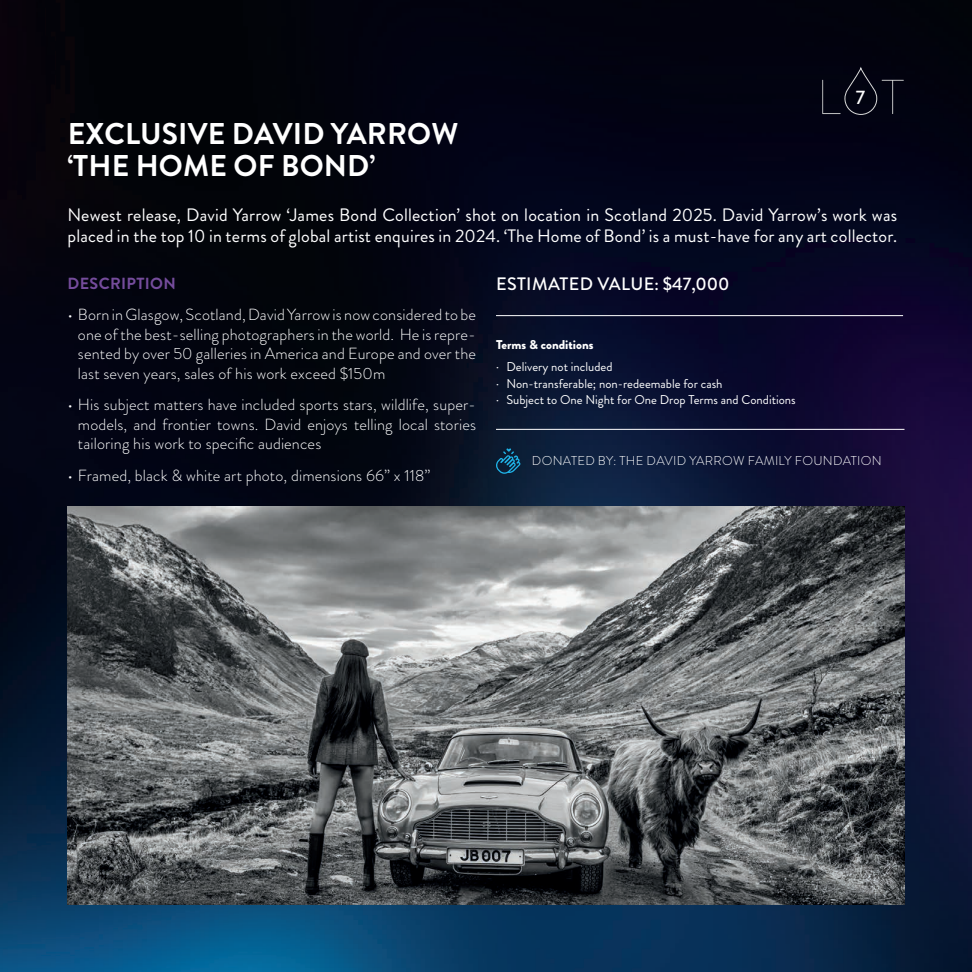
<style>
.page{position:relative;width:972px;height:972px;background:#fff}
.page>*{position:absolute;margin:0;border:0;box-sizing:border-box;transform-origin:0 0}
.t1{font:700 30px/31.5px "Brandon Grotesque";letter-spacing:.005em;color:#fff}
.t2{font:500 19.5px "Brandon Grotesque";color:#fff}
.t3{font:18px/21px "Brandon Grotesque";letter-spacing:.01em;color:#fff}
.t4{font:500 18px "Brandon Grotesque";letter-spacing:.02em;color:#fff}
.t5{font:300 16.2px/19.5px "Brandon Grotesque";letter-spacing:.01em;color:#fff;text-align:justify}
.t6{font:700 16.2px "Brandon Grotesque";letter-spacing:.02em;color:#754c9c}
.t7{font:300 12.9px "Brandon Grotesque";letter-spacing:.025em;color:#fff}
.t8{font:12.75px/16.5px "Brandon Grotesque";color:#fff}
.t9{font:900 12.75px "Brandon Grotesque";color:#fff}
</style>
<div class="page">
<img style="left:0;top:0;width:972px;height:972px">
<svg style="left:822px;top:65px;width:82px;height:50px;background:#0c0d1a"></svg>
<hr style="left:496px;top:315px;width:407px;height:1px;background:#fff">
<svg style="left:496px;top:448px;width:24px;height:26px"></svg>
<hr style="left:496px;top:429px;width:409px;height:1px;background:#fff">
<img style="left:68px;top:507px;width:836px;height:397px">
<p class="t2" style="left:856px;top:84px;width:11px">7</p>
<h1 class="t1" style="left:67px;top:118px;width:392px">EXCLUSIVE DAVID YARROW ‘THE HOME OF BOND’</h1>
<p class="t3" style="left:68px;top:205px;width:831px">Newest release, David Yarrow ‘James Bond Collection’ shot on location in Scotland 2025. David Yarrow’s work was placed in the top 10 in terms of global artist enquires in 2024. ‘The Home of Bond’ is a must-have for any art collector.</p>
<p class="t6" style="left:68px;top:272px;width:110px">DESCRIPTION</p>
<p class="t4" style="left:496px;top:272px;width:235px">ESTIMATED VALUE: $47,000</p>
<p class="t5" style="left:78px;top:305px;width:400px;text-indent:-10px">• Born in Glasgow, Scotland, David Yarrow is now considered to be one of the best-selling photographers in the world. He is repre&shy;sented by over 50 galleries in America and Europe and over the last seven years, sales of his work exceed $150m</p>
<p class="t5" style="left:78px;top:395px;width:400px;text-indent:-10px">• His subject matters have included sports stars, wildlife, super&shy;models, and frontier towns. David enjoys telling local stories tailoring his work to specific audiences</p>
<p class="t5" style="left:67px;top:466px;width:364px">• Framed, black &amp; white art photo, dimensions 66” x 118”</p>
<p class="t9" style="left:496px;top:335px;width:99px">Terms &amp; conditions</p>
<p class="t8" style="left:496px;top:359px;width:301px">· Delivery not included<br>· Non-transferable; non-redeemable for cash<br>· Subject to One Night for One Drop Terms and Conditions</p>
<p class="t7" style="left:532px;top:452px;width:351px">DONATED BY: THE DAVID YARROW FAMILY FOUNDATION</p>
</div>
